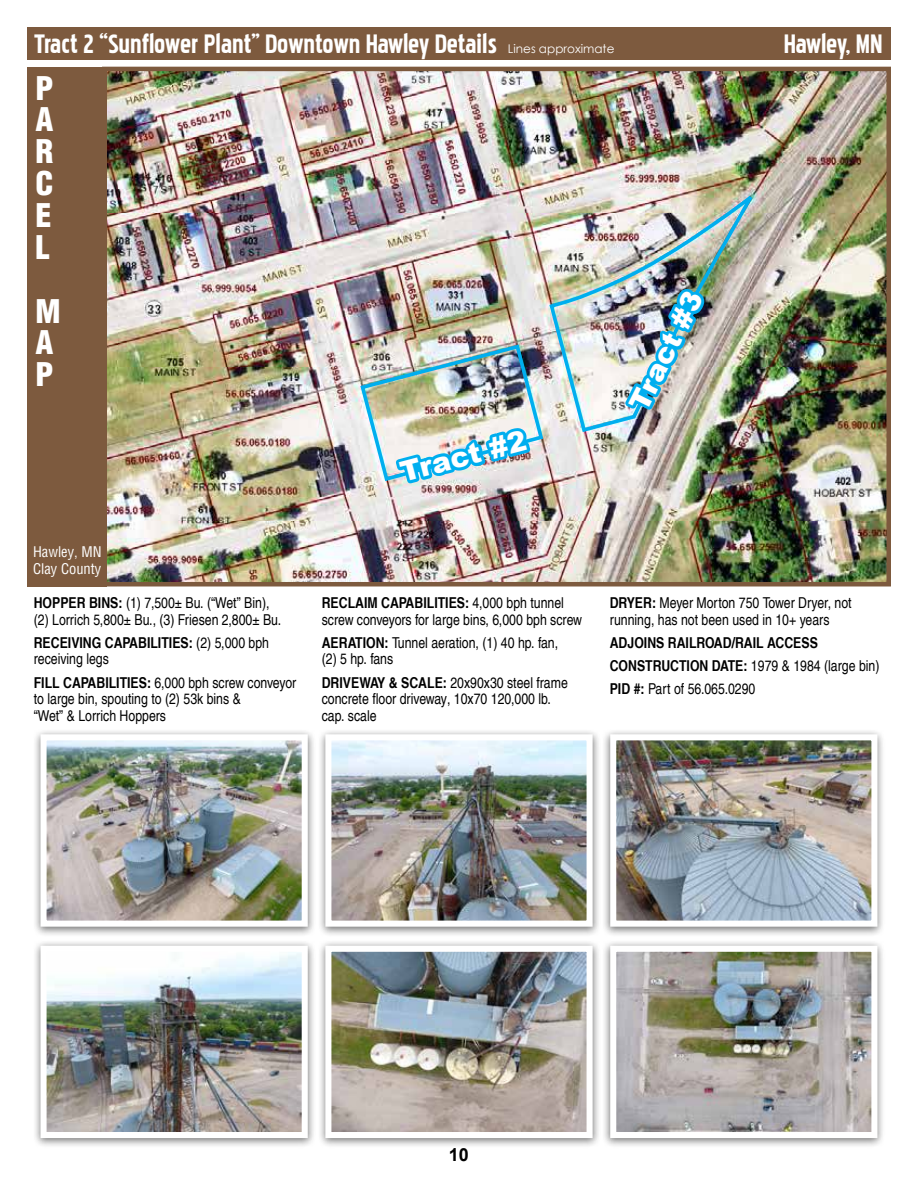
<style>
.page{position:relative;width:918px;height:1188px;background:#fff}
.page>*{position:absolute;margin:0;border:0;box-sizing:border-box;transform-origin:0 0}
.t1{font:33px "Pakenham";color:#fff}
.t2{font:900 condensed 31.8px/31.8px "Helvetica LT Pro";color:#fff;text-align:justify}
.t3{font:900 28.2px "Arial";color:#fff}
.t4{font:700 18px "Arial";color:#000}
.t5{font:15.9px "Arial";color:#000}
.t6{font:condensed 15px/16.5px "Helvetica LT Pro";color:#000}
.t7{font:700 condensed 15px/23.2px "Helvetica LT Pro";color:#000}
.t8{font:condensed 14.4px/17.2px "Helvetica LT Pro";color:#fff}
.t9{font:12px "Century Gothic";color:#fff}
.s1{font-weight:700}
.s2{font-weight:400}
</style>
<div class="page">
<img style="left:108px;top:73px;width:777px;height:508px">
<img style="left:547px;top:197px;width:207px;height:237px">
<img style="left:620px;top:284px;width:89px;height:131px">
<img style="left:358px;top:342px;width:187px;height:149px">
<div style="left:102px;top:67px;width:789px;height:520px;border:5px solid #7d5a3e"></div>
<div style="left:28px;top:67px;width:79px;height:519px;background:#7d5a3e"></div>
<div style="left:33px;top:728px;width:283px;height:209px;background:#000;opacity:.55"></div>
<img style="left:37px;top:731px;width:274px;height:199px">
<div style="left:317px;top:728px;width:284px;height:209px;background:#000;opacity:.55"></div>
<img style="left:322px;top:731px;width:274px;height:199px">
<div style="left:602px;top:728px;width:284px;height:209px;background:#000;opacity:.55"></div>
<img style="left:607px;top:731px;width:274px;height:199px">
<div style="left:33px;top:940px;width:283px;height:208px;background:#000;opacity:.55"></div>
<img style="left:37px;top:943px;width:274px;height:198px">
<div style="left:317px;top:940px;width:284px;height:208px;background:#000;opacity:.55"></div>
<img style="left:322px;top:943px;width:274px;height:198px">
<div style="left:602px;top:940px;width:284px;height:208px;background:#000;opacity:.55"></div>
<img style="left:607px;top:943px;width:274px;height:198px">
<div style="left:27px;top:27px;width:864px;height:32px;background:#7d5a3e"></div>
<h1 class="t1" style="left:34px;top:29px;width:465px">Tract 2 “Sunflower Plant” Downtown Hawley Details</h1>
<p class="t9" style="left:508px;top:40px;width:108px">Lines approximate</p>
<h1 class="t1" style="left:784px;top:29px;width:100px">Hawley, MN</h1>
<h2 class="t2" style="left:36px;top:72px;width:19px">P A R C E L</h2>
<h2 class="t2" style="left:36px;top:295px;width:27px;text-align:left">M<br>A<br>P</h2>
<h3 class="t3" style="left:396px;top:453px;width:130px;rotate:-15deg">Tract #2</h3>
<p class="t8" style="left:33px;top:543px;width:70px">Hawley, MN<br>Clay County</p>
<p class="t6" style="left:34px;top:594px;width:249px"><span class="s1">HOPPER BINS:</span> (1) 7,500± Bu. (“Wet” Bin), (2) Lorrich 5,800± Bu., (3) Friesen 2,800± Bu.</p>
<p class="t6" style="left:34px;top:634px;width:237px"><span class="s1">RECEIVING CAPABILITIES:</span> (2) 5,000 bph receiving legs</p>
<p class="t6" style="left:34px;top:674px;width:264px"><span class="s1">FILL CAPABILITIES:</span> 6,000 bph screw conveyor to large bin, spouting to (2) 53k bins &amp;<br>“Wet” &amp; Lorrich Hoppers</p>
<p class="t5" style="left:46px;top:665px;width:41px">260 ft</p>
<p class="t6" style="left:322px;top:594px;width:262px"><span class="s1">RECLAIM CAPABILITIES:</span> 4,000 bph tunnel screw conveyors for large bins, 6,000 bph screw</p>
<p class="t6" style="left:322px;top:634px;width:238px"><span class="s1">AERATION:</span> Tunnel aeration, (1) 40 hp. fan, (2) 5 hp. fans</p>
<p class="t6" style="left:322px;top:674px;width:248px"><span class="s1">DRIVEWAY &amp; SCALE:</span> 20x90x30 steel frame concrete floor driveway, 10x70 120,000 lb. cap. scale</p>
<h3 class="t3" style="left:619px;top:400px;width:130px;rotate:-64deg">Tract #3</h3>
<p class="t6" style="left:610px;top:594px;width:243px"><span class="s1">DRYER:</span> Meyer Morton 750 Tower Dryer, not running, has not been used in 10+ years</p>
<p class="t7" style="left:610px;top:631px;width:271px">ADJOINS RAILROAD/RAIL ACCESS<br>CONSTRUCTION DATE: <span class="s2">1979 &amp; 1984 (large bin)<br></span>PID #: <span class="s2">Part of 56.065.0290</span></p>
<p class="t4" style="left:449px;top:1143px;width:22px">10</p>
</div>
